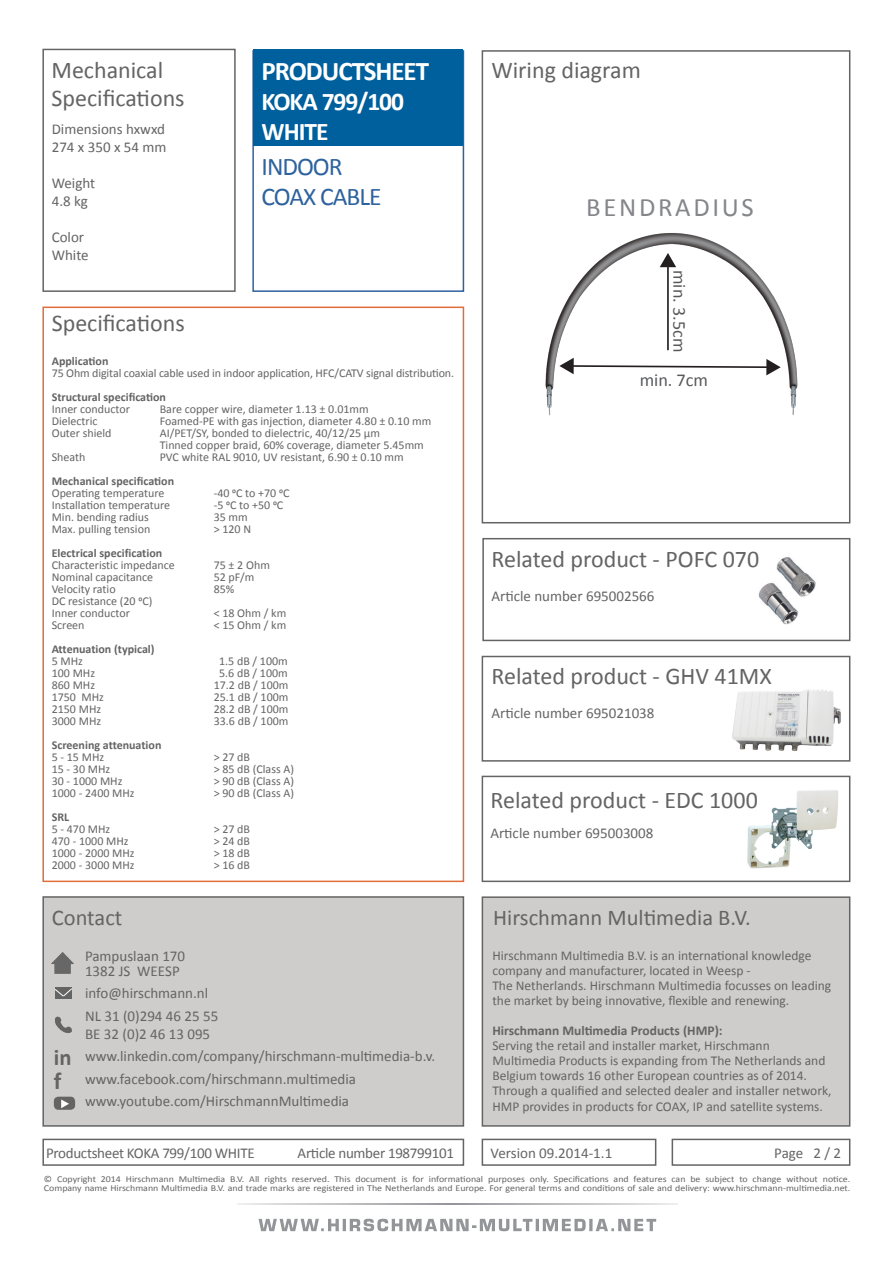
<style>
.page{position:relative;width:893px;height:1263px;background:#fff}
.page>*{position:absolute;margin:0;border:0;box-sizing:border-box;transform-origin:0 0}
.t1{font:700 27px "Calibri";letter-spacing:-.04em;color:#fff}
.t2{font:26.7px "Calibri";letter-spacing:.1em;color:#848689}
.t3{font:700 25.5px/30px "Calibri";letter-spacing:-.04em;color:#fff}
.t4{font:25.5px "Calibri";letter-spacing:-.04em;color:#2e629e}
.t5{font:24px "Calibri";color:#646464}
.t6{font:700 24px "Calibri";color:#646464}
.t7{font:700 22.95px "Calibri";color:#646464}
.t8{font:22.5px "Calibri";color:#646464}
.t9{font:18.15px "Calibri";color:#57585a}
.t10{font:15px/18px "Calibri";color:#646464}
.t11{font:15px "Calibri";letter-spacing:-.02em;color:#646464}
.t12{font:13.5px/15.3px "Calibri";color:#646464}
.t13{font:700 13.5px "Calibri";color:#646464}
.t14{font:12px/12px "Calibri";color:#646464}
.t15{font:700 12px/12px "Calibri";color:#646464}
.t16{font:9px/9px "Calibri";color:#646464;scale:1.1 1}
.s1{font-weight:700}
.s2{font-weight:400}
</style>
<div class="page">
<div style="left:482px;top:50px;width:368px;height:473px;border:2px solid #646464"></div>
<div style="left:482px;top:538px;width:368px;height:103px;border:2px solid #646464"></div>
<div style="left:43px;top:897px;width:420px;height:229px;background:#cfcdcc"></div>
<img style="left:51px;top:952px;width:23px;height:22px">
<div style="left:42px;top:896px;width:422px;height:231px;border:2px solid #646464"></div>
<div style="left:482px;top:776px;width:368px;height:106px;border:2px solid #646464"></div>
<div style="left:482px;top:656px;width:368px;height:106px;border:2px solid #646464"></div>
<div style="left:482px;top:896px;width:368px;height:231px;background:#cfcdcc;border:2px solid #646464"></div>
<img style="left:758px;top:557px;width:58px;height:68px">
<div style="left:42px;top:307px;width:422px;height:575px;border:2px solid #e16d39"></div>
<hr style="left:237px;top:1203px;width:441px;height:2px;background:#939598">
<svg style="left:259px;top:1219px;width:397px;height:12px"></svg>
<div style="left:42px;top:1139px;width:422px;height:27px;border:2px solid #646464"></div>
<div style="left:482px;top:1139px;width:174px;height:27px;border:2px solid #646464"></div>
<div style="left:672px;top:1139px;width:178px;height:27px;border:2px solid #646464"></div>
<div style="left:252px;top:50px;width:212px;height:242px;border:2px solid #2e629e"></div>
<div style="left:253px;top:49px;width:210px;height:97px;background:#005f9d"></div>
<img style="left:482px;top:226px;width:368px;height:208px">
<svg style="left:559px;top:358px;width:222px;height:17px"></svg>
<hr style="left:667px;top:265px;width:2px;height:85px;background:#231f20">
<svg style="left:660px;top:253px;width:16px;height:14px"></svg>
<div style="left:42px;top:49px;width:194px;height:243px;border:2px solid #646464"></div>
<div style="left:54px;top:1097px;width:21px;height:13px;background:#646464;border-radius:4px"></div>
<svg style="left:59px;top:1099px;width:13px;height:11px"></svg>
<div style="left:55px;top:987px;width:17px;height:12px;background:#646464"></div>
<svg style="left:55px;top:988px;width:17px;height:9px"></svg>
<svg style="left:55px;top:1016px;width:17px;height:17px"></svg>
<img style="left:707px;top:666px;width:144px;height:96px">
<img style="left:747px;top:790px;width:92px;height:79px">
<p class="t5" style="left:51px;top:54px;width:113px">Mechanical</p>
<p class="t5" style="left:491px;top:54px;width:151px">Wiring diagram</p>
<p class="t5" style="left:51px;top:83px;width:135px">Specifications</p>
<p class="t10" style="left:52px;top:120px;width:116px">Dimensions hxwxd<br>274 x 350 x 54 mm</p>
<p class="t10" style="left:52px;top:174px;width:45px">Weight<br>4.8 kg</p>
<p class="t10" style="left:52px;top:228px;width:39px">Color<br>White</p>
<p class="t1" style="left:262px;top:54px;width:169px">PRODUCTSHEET</p>
<p class="t3" style="left:262px;top:86px;width:144px">KOKA 799/100<br>WHITE</p>
<p class="t4" style="left:262px;top:150px;width:83px">INDOOR</p>
<p class="t4" style="left:262px;top:181px;width:121px">COAX CABLE</p>
<p class="t2" style="left:586px;top:190px;width:169px">BENDRADIUS</p>
<p class="t5" style="left:52px;top:307px;width:135px">Specifications</p>
<p class="t14" style="left:52px;top:355px;width:404px"><span class="s1">Application<br></span>75 Ohm digital coaxial cable used in indoor application, HFC/CATV signal distribution.</p>
<p class="t15" style="left:52px;top:391px;width:116px">Structural specification</p>
<p class="t14" style="left:52px;top:403px;width:80px">Inner conductor</p>
<p class="t14" style="left:160px;top:403px;width:210px">Bare copper wire, diameter 1.13 ± 0.01mm</p>
<p class="t14" style="left:52px;top:415px;width:47px">Dielectric</p>
<p class="t14" style="left:160px;top:415px;width:273px">Foamed-PE with gas injection, diameter 4.80 ± 0.10 mm</p>
<p class="t14" style="left:52px;top:427px;width:61px">Outer shield</p>
<p class="t14" style="left:160px;top:427px;width:222px">AI/PET/SY, bonded to dielectric, 40/12/25 µm</p>
<p class="t14" style="left:160px;top:439px;width:266px">Tinned copper braid, 60% coverage, diameter 5.45mm</p>
<p class="t14" style="left:52px;top:451px;width:35px">Sheath</p>
<p class="t14" style="left:160px;top:451px;width:246px">PVC white RAL 9010, UV resistant, 6.90 ± 0.10 mm</p>
<p class="t15" style="left:52px;top:475px;width:124px">Mechanical specification<br><span class="s2">Operating temperature</span></p>
<p class="t14" style="left:214px;top:487px;width:77px">-40 0C to +70 0C</p>
<p class="t14" style="left:52px;top:499px;width:120px">Installation temperature</p>
<p class="t14" style="left:214px;top:499px;width:71px">-5 0C to +50 0C</p>
<p class="t14" style="left:52px;top:511px;width:99px">Min. bending radius</p>
<p class="t14" style="left:214px;top:511px;width:36px">35 mm</p>
<p class="t14" style="left:52px;top:523px;width:100px">Max. pulling tension</p>
<p class="t14" style="left:214px;top:523px;width:39px">&gt; 120 N</p>
<p class="t15" style="left:52px;top:547px;width:125px">Electrical specification<br><span class="s2">Characteristic impedance</span></p>
<p class="t14" style="left:214px;top:559px;width:58px">75 ± 2 Ohm</p>
<p class="t14" style="left:52px;top:571px;width:103px">Nominal capacitance</p>
<p class="t14" style="left:214px;top:571px;width:42px">52 pF/m</p>
<p class="t14" style="left:52px;top:583px;width:65px">Velocity ratio</p>
<p class="t14" style="left:214px;top:583px;width:22px">85%</p>
<p class="t14" style="left:52px;top:595px;width:102px">DC resistance (20 0C)<br>Inner conductor</p>
<p class="t14" style="left:214px;top:607px;width:74px">&lt; 18 Ohm / km</p>
<p class="t14" style="left:52px;top:619px;width:34px">Screen</p>
<p class="t14" style="left:214px;top:619px;width:74px">&lt; 15 Ohm / km</p>
<p class="t15" style="left:52px;top:643px;width:104px">Attenuation (typical)<br><span class="s2">5 MHz</span></p>
<p class="t14" style="left:219px;top:655px;width:70px">1.5 dB / 100m</p>
<p class="t14" style="left:52px;top:667px;width:45px">100 MHz</p>
<p class="t14" style="left:219px;top:667px;width:70px">5.6 dB / 100m</p>
<p class="t14" style="left:52px;top:679px;width:45px">860 MHz</p>
<p class="t14" style="left:214px;top:679px;width:76px">17.2 dB / 100m</p>
<p class="t14" style="left:52px;top:691px;width:54px">1750 MHz</p>
<p class="t14" style="left:214px;top:691px;width:76px">25.1 dB / 100m</p>
<p class="t14" style="left:52px;top:703px;width:51px">2150 MHz</p>
<p class="t14" style="left:214px;top:703px;width:76px">28.2 dB / 100m</p>
<p class="t14" style="left:52px;top:715px;width:51px">3000 MHz</p>
<p class="t14" style="left:214px;top:715px;width:76px">33.6 dB / 100m</p>
<p class="t15" style="left:52px;top:739px;width:111px">Screening attenuation<br><span class="s2">5 - 15 MHz</span></p>
<p class="t14" style="left:214px;top:751px;width:38px">&gt; 27 dB</p>
<p class="t14" style="left:52px;top:763px;width:60px">15 - 30 MHz</p>
<p class="t14" style="left:214px;top:763px;width:82px">&gt; 85 dB (Class A)</p>
<p class="t14" style="left:52px;top:775px;width:72px">30 - 1000 MHz</p>
<p class="t14" style="left:214px;top:775px;width:82px">&gt; 90 dB (Class A)</p>
<p class="t14" style="left:52px;top:787px;width:84px">1000 - 2400 MHz</p>
<p class="t14" style="left:214px;top:787px;width:82px">&gt; 90 dB (Class A)</p>
<p class="t14" style="left:52px;top:811px;width:60px"><span class="s1">SRL<br></span>5 - 470 MHz</p>
<p class="t14" style="left:214px;top:823px;width:38px">&gt; 27 dB</p>
<p class="t14" style="left:52px;top:835px;width:78px">470 - 1000 MHz</p>
<p class="t14" style="left:214px;top:835px;width:38px">&gt; 24 dB</p>
<p class="t14" style="left:52px;top:847px;width:84px">1000 - 2000 MHz</p>
<p class="t14" style="left:214px;top:847px;width:38px">&gt; 18 dB</p>
<p class="t14" style="left:52px;top:859px;width:84px">2000 - 3000 MHz</p>
<p class="t14" style="left:214px;top:859px;width:38px">&gt; 16 dB</p>
<p class="t8" style="left:52px;top:904px;width:72px">Contact</p>
<p class="t7" style="left:54px;top:1043px;width:19px">in</p>
<p class="t6" style="left:54px;top:1066px;width:9px">f</p>
<p class="t10" style="left:85px;top:948px;width:102px;line-height:15px">Pampuslaan 170<br>1382 JS WEESP</p>
<p class="t10" style="left:85px;top:982px;width:135px;line-height:22.5px">info@hirschmann.nl<br>NL 31 (0)294 46 25 55</p>
<p class="t10" style="left:85px;top:1022px;width:352px;line-height:22.5px">BE 32 (0)2 46 13 095 www.linkedin.com/company/hirschmann-multimedia-b.v. www.facebook.com/hirschmann.multimedia</p>
<p class="t10" style="left:85px;top:1092px;width:266px">www.youtube.com/HirschmannMultimedia</p>
<p class="t9" style="left:691px;top:270px;width:84px;rotate:90deg">min. 3.5cm</p>
<p class="t9" style="left:640px;top:368px;width:70px">min. 7cm</p>
<p class="t5" style="left:491px;top:544px;width:269px">Related product - POFC 070</p>
<p class="t10" style="left:491px;top:587px;width:165px">Article number 695002566</p>
<p class="t5" style="left:491px;top:661px;width:282px">Related product - GHV 41MX</p>
<p class="t10" style="left:491px;top:704px;width:165px">Article number 695021038</p>
<p class="t5" style="left:490px;top:785px;width:269px">Related product - EDC 1000</p>
<p class="t10" style="left:490px;top:824px;width:165px">Article number 695003008</p>
<p class="t8" style="left:493px;top:904px;width:259px">Hirschmann Multimedia B.V.</p>
<p class="t12" style="left:492px;top:948px;width:340px">Hirschmann Multimedia B.V. is an international knowledge company and manufacturer, located in Weesp -<br>The Netherlands. Hirschmann Multimedia focusses on leading the market by being innovative, flexible and renewing.</p>
<p class="t13" style="left:492px;top:1021px;width:232px">Hirschmann Multimedia Products (HMP):</p>
<p class="t12" style="left:492px;top:1037px;width:341px">Serving the retail and installer market, Hirschmann Multimedia Products is expanding from The Netherlands and Belgium towards 16 other European countries as of 2014.<br>Through a qualified and selected dealer and installer network, HMP provides in products for COAX, IP and satellite systems.</p>
<p class="t11" style="left:46px;top:1143px;width:210px">Productsheet KOKA 799/100 WHITE</p>
<p class="t11" style="left:298px;top:1143px;width:158px">Article number 198799101</p>
<p class="t10" style="left:491px;top:1144px;width:123px">Version 09.2014-1.1</p>
<p class="t10" style="left:774px;top:1144px;width:68px">Page 2 / 2</p>
<p class="t16" style="left:44px;top:1174px;width:735px">© Copyright 2014 Hirschmann Multimedia B.V. All rights reserved. This document is for informational purposes only. Specifications and features can be subject to change without notice.<br>Company name Hirschmann Multimedia B.V. and trade marks are registered in The Netherlands and Europe. For general terms and conditions of sale and delivery: www.hirschmann-multimedia.net.</p>
</div>
